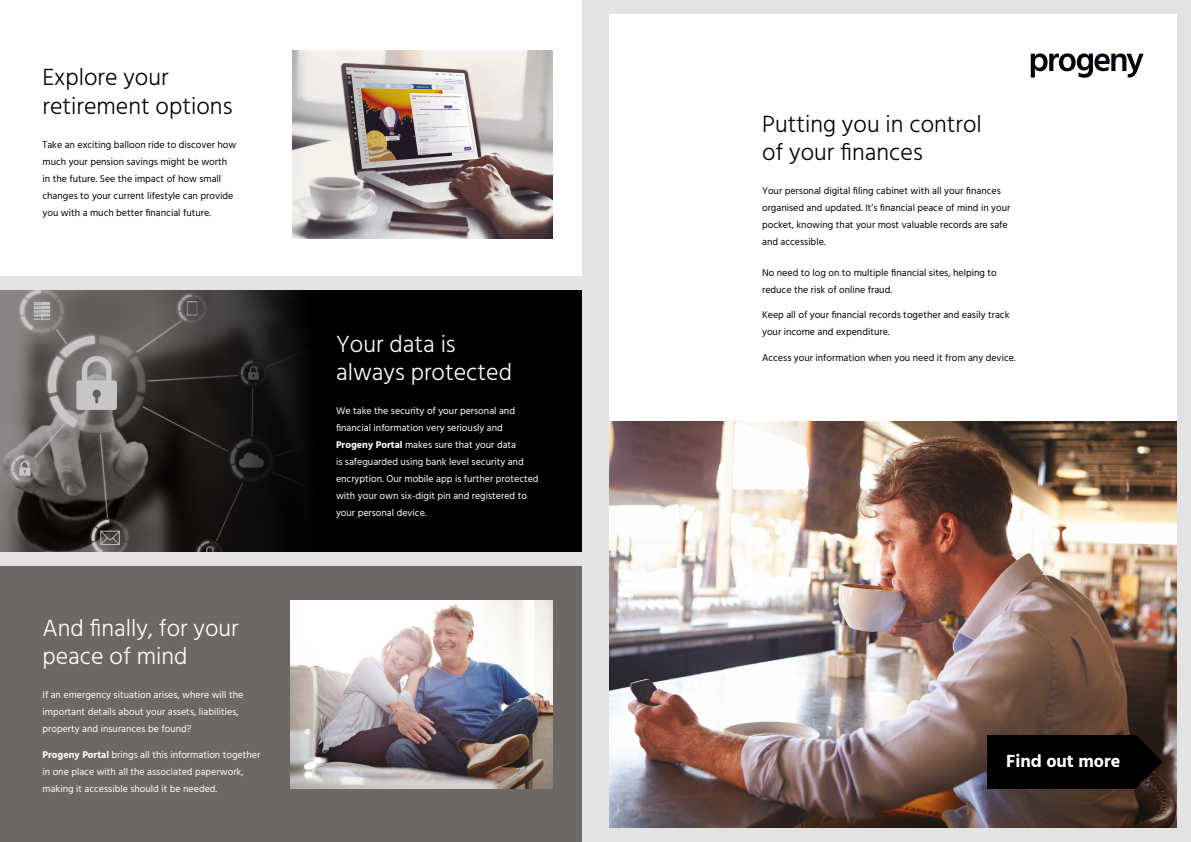
<style>
.page{position:relative;width:1191px;height:842px;background:#e3e3e3}
.page>*{position:absolute;margin:0;border:0;box-sizing:border-box;transform-origin:0 0}
.t1{font:300 24px/28px "Hind";color:#000}
.t2{font:300 24px/28px "Hind";color:#fff}
.t3{font:700 18px "Hind";color:#fff}
.t4{font:10px/17px "Hind";color:#000}
.t5{font:10px/17px "Hind";color:#fff}
.s1{font-weight:700}
</style>
<div class="page">
<div style="left:609px;top:14px;width:567px;height:814px;background:#fff"></div>
<div style="left:0;top:290px;width:581px;height:262px;background:#000"></div>
<div style="left:0;top:566px;width:581px;height:276px;background:#6c6865"></div>
<div style="left:0;top:0;width:581px;height:276px;background:#fff"></div>
<img style="left:609px;top:421px;width:567px;height:407px">
<img style="left:291px;top:600px;width:262px;height:188px">
<img style="left:0;top:290px;width:306px;height:262px">
<div style="left:987px;top:735px;width:149px;height:53px;background:#000"></div>
<svg style="left:1136px;top:735px;width:26px;height:53px"></svg>
<img style="left:292px;top:50px;width:261px;height:188px">
<svg style="left:1030px;top:53px;width:113px;height:25px"></svg>
<p class="t1" style="left:43px;top:65px;width:191px;line-height:28.8px">Explore your retirement options</p>
<p class="t4" style="left:43px;top:137px;width:195px">Take an exciting balloon ride to discover how much your pension savings might be worth in the future. See the impact of how small changes to your current lifestyle can provide you with a much better financial future.</p>
<p class="t2" style="left:43px;top:616px;width:198px">And finally, for your peace of mind</p>
<p class="t5" style="left:43px;top:687px;width:202px">If an emergency situation arises, where will the important details about your assets, liabilities, property and insurances be found?</p>
<p class="t5" style="left:43px;top:746px;width:219px"><span class="s1">Progeny Portal</span> brings all this information together in one place with all the associated paperwork, making it accessible should it be needed.</p>
<p class="t2" style="left:336px;top:331px;width:178px">Your data is always protected</p>
<p class="t5" style="left:336px;top:402px;width:204px">We take the security of your personal and financial information very seriously and <span class="s1">Progeny Portal</span> makes sure that your data<br>is safeguarded using bank level security and encryption. Our mobile app is further protected with your own six-digit pin and registered to your personal device.</p>
<p class="t1" style="left:762px;top:111px;width:221px">Putting you in control of your finances</p>
<p class="t4" style="left:762px;top:183px;width:250px">Your personal digital filing cabinet with all your finances organised and updated. It’s financial peace of mind in your pocket, knowing that your most valuable records are safe and accessible.</p>
<p class="t4" style="left:762px;top:265px;width:236px">No need to log on to multiple financial sites, helping to reduce the risk of online fraud.</p>
<p class="t4" style="left:762px;top:307px;width:249px">Keep all of your financial records together and easily track your income and expenditure.</p>
<p class="t4" style="left:762px;top:350px;width:255px">Access your information when you need it from any device.</p>
<p class="t3" style="left:1006px;top:750px;width:116px">Find out more</p>
</div>
